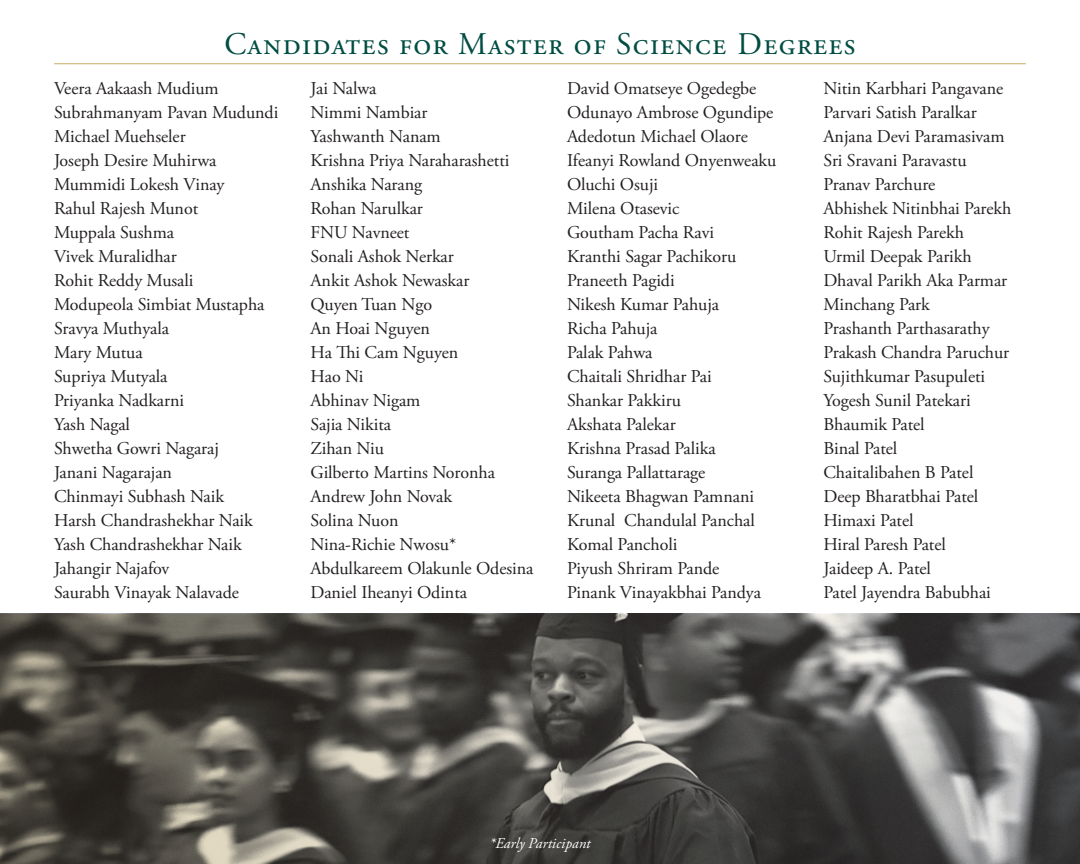
<style>
.page{position:relative;width:1080px;height:864px;background:#fff}
.page>*{position:absolute;margin:0;border:0;box-sizing:border-box;transform-origin:0 0}
.Headers{font:31.5px "Adobe Garamond Pro";letter-spacing:.04em;color:#004d42}
.Degree_heads_-_green{font:18px "Adobe Garamond Pro";letter-spacing:-.015em;color:#231f20}
.t1{font:italic 15px "Adobe Garamond Pro";color:#fff}
</style>
<div class="page">
<svg style="left:0;top:614px;width:1080px;height:250px;background:#54524e"></svg>
<hr style="left:54px;top:63px;width:972px;height:1px;background:#ccb576">
<p class="Headers" style="left:224px;top:25px;width:633px">Candidates for Master of Science Degrees</p>
<p class="Degree_heads_-_green" style="left:54px;top:78px;width:166px">Veera Aakaash Mudium</p>
<p class="Degree_heads_-_green" style="left:54px;top:102px;width:226px">Subrahmanyam Pavan Mudundi</p>
<p class="Degree_heads_-_green" style="left:54px;top:126px;width:133px">Michael Muehseler</p>
<p class="Degree_heads_-_green" style="left:54px;top:150px;width:164px">Joseph Desire Muhirwa</p>
<p class="Degree_heads_-_green" style="left:54px;top:174px;width:172px">Mummidi Lokesh Vinay</p>
<p class="Degree_heads_-_green" style="left:54px;top:198px;width:146px">Rahul Rajesh Munot</p>
<p class="Degree_heads_-_green" style="left:54px;top:222px;width:122px">Muppala Sushma</p>
<p class="Degree_heads_-_green" style="left:54px;top:246px;width:124px">Vivek Muralidhar</p>
<p class="Degree_heads_-_green" style="left:54px;top:270px;width:141px">Rohit Reddy Musali</p>
<p class="Degree_heads_-_green" style="left:54px;top:294px;width:212px">Modupeola Simbiat Mustapha</p>
<p class="Degree_heads_-_green" style="left:54px;top:318px;width:117px">Sravya Muthyala</p>
<p class="Degree_heads_-_green" style="left:54px;top:342px;width:90px">Mary Mutua</p>
<p class="Degree_heads_-_green" style="left:54px;top:366px;width:115px">Supriya Mutyala</p>
<p class="Degree_heads_-_green" style="left:54px;top:390px;width:132px">Priyanka Nadkarni</p>
<p class="Degree_heads_-_green" style="left:54px;top:414px;width:78px">Yash Nagal</p>
<p class="Degree_heads_-_green" style="left:54px;top:438px;width:167px">Shwetha Gowri Nagaraj</p>
<p class="Degree_heads_-_green" style="left:54px;top:462px;width:120px">Janani Nagarajan</p>
<p class="Degree_heads_-_green" style="left:54px;top:486px;width:172px">Chinmayi Subhash Naik</p>
<p class="Degree_heads_-_green" style="left:54px;top:510px;width:201px">Harsh Chandrashekhar Naik</p>
<p class="Degree_heads_-_green" style="left:54px;top:534px;width:190px">Yash Chandrashekhar Naik</p>
<p class="Degree_heads_-_green" style="left:54px;top:558px;width:117px">Jahangir Najafov</p>
<p class="Degree_heads_-_green" style="left:54px;top:582px;width:187px">Saurabh Vinayak Nalavade</p>
<p class="Degree_heads_-_green" style="left:310px;top:78px;width:68px">Jai Nalwa</p>
<p class="Degree_heads_-_green" style="left:310px;top:102px;width:118px">Nimmi Nambiar</p>
<p class="Degree_heads_-_green" style="left:310px;top:126px;width:132px">Yashwanth Nanam</p>
<p class="Degree_heads_-_green" style="left:310px;top:150px;width:200px">Krishna Priya Naraharashetti</p>
<p class="Degree_heads_-_green" style="left:310px;top:174px;width:113px">Anshika Narang</p>
<p class="Degree_heads_-_green" style="left:310px;top:198px;width:114px">Rohan Narulkar</p>
<p class="Degree_heads_-_green" style="left:310px;top:222px;width:100px">FNU Navneet</p>
<p class="Degree_heads_-_green" style="left:310px;top:246px;width:145px">Sonali Ashok Nerkar</p>
<p class="Degree_heads_-_green" style="left:310px;top:270px;width:160px">Ankit Ashok Newaskar</p>
<p class="Degree_heads_-_green" style="left:310px;top:294px;width:123px">Quyen Tuan Ngo</p>
<p class="Degree_heads_-_green" style="left:310px;top:318px;width:121px">An Hoai Nguyen</p>
<p class="Degree_heads_-_green" style="left:310px;top:342px;width:149px">Ha Thi Cam Nguyen</p>
<p class="Degree_heads_-_green" style="left:310px;top:366px;width:54px">Hao Ni</p>
<p class="Degree_heads_-_green" style="left:310px;top:390px;width:111px">Abhinav Nigam</p>
<p class="Degree_heads_-_green" style="left:310px;top:414px;width:82px">Sajia Nikita</p>
<p class="Degree_heads_-_green" style="left:310px;top:438px;width:75px">Zihan Niu</p>
<p class="Degree_heads_-_green" style="left:310px;top:462px;width:186px">Gilberto Martins Noronha</p>
<p class="Degree_heads_-_green" style="left:310px;top:486px;width:144px">Andrew John Novak</p>
<p class="Degree_heads_-_green" style="left:310px;top:510px;width:90px">Solina Nuon</p>
<p class="Degree_heads_-_green" style="left:310px;top:534px;width:147px">Nina-Richie Nwosu*</p>
<p class="Degree_heads_-_green" style="left:310px;top:558px;width:225px">Abdulkareem Olakunle Odesina</p>
<p class="Degree_heads_-_green" style="left:310px;top:582px;width:158px">Daniel Iheanyi Odinta</p>
<p class="Degree_heads_-_green" style="left:567px;top:78px;width:191px">David Omatseye Ogedegbe</p>
<p class="Degree_heads_-_green" style="left:567px;top:102px;width:208px">Odunayo Ambrose Ogundipe</p>
<p class="Degree_heads_-_green" style="left:567px;top:126px;width:182px">Adedotun Michael Olaore</p>
<p class="Degree_heads_-_green" style="left:567px;top:150px;width:211px">Ifeanyi Rowland Onyenweaku</p>
<p class="Degree_heads_-_green" style="left:567px;top:174px;width:93px">Oluchi Osuji</p>
<p class="Degree_heads_-_green" style="left:567px;top:198px;width:114px">Milena Otasevic</p>
<p class="Degree_heads_-_green" style="left:567px;top:222px;width:149px">Goutham Pacha Ravi</p>
<p class="Degree_heads_-_green" style="left:567px;top:246px;width:171px">Kranthi Sagar Pachikoru</p>
<p class="Degree_heads_-_green" style="left:567px;top:270px;width:109px">Praneeth Pagidi</p>
<p class="Degree_heads_-_green" style="left:567px;top:294px;width:154px">Nikesh Kumar Pahuja</p>
<p class="Degree_heads_-_green" style="left:567px;top:318px;width:92px">Richa Pahuja</p>
<p class="Degree_heads_-_green" style="left:567px;top:342px;width:87px">Palak Pahwa</p>
<p class="Degree_heads_-_green" style="left:567px;top:366px;width:146px">Chaitali Shridhar Pai</p>
<p class="Degree_heads_-_green" style="left:567px;top:390px;width:115px">Shankar Pakkiru</p>
<p class="Degree_heads_-_green" style="left:567px;top:414px;width:110px">Akshata Palekar</p>
<p class="Degree_heads_-_green" style="left:567px;top:438px;width:150px">Krishna Prasad Palika</p>
<p class="Degree_heads_-_green" style="left:567px;top:462px;width:140px">Suranga Pallattarage</p>
<p class="Degree_heads_-_green" style="left:567px;top:486px;width:189px">Nikeeta Bhagwan Pamnani</p>
<p class="Degree_heads_-_green" style="left:567px;top:510px;width:189px">Krunal Chandulal Panchal</p>
<p class="Degree_heads_-_green" style="left:567px;top:534px;width:112px">Komal Pancholi</p>
<p class="Degree_heads_-_green" style="left:567px;top:558px;width:154px">Piyush Shriram Pande</p>
<p class="Degree_heads_-_green" style="left:567px;top:582px;width:196px">Pinank Vinayakbhai Pandya</p>
<p class="Degree_heads_-_green" style="left:824px;top:78px;width:181px">Nitin Karbhari Pangavane</p>
<p class="Degree_heads_-_green" style="left:824px;top:102px;width:155px">Parvari Satish Paralkar</p>
<p class="Degree_heads_-_green" style="left:824px;top:126px;width:183px">Anjana Devi Paramasivam</p>
<p class="Degree_heads_-_green" style="left:824px;top:150px;width:145px">Sri Sravani Paravastu</p>
<p class="Degree_heads_-_green" style="left:824px;top:174px;width:113px">Pranav Parchure</p>
<p class="Degree_heads_-_green" style="left:824px;top:198px;width:189px">Abhishek Nitinbhai Parekh</p>
<p class="Degree_heads_-_green" style="left:824px;top:222px;width:142px">Rohit Rajesh Parekh</p>
<p class="Degree_heads_-_green" style="left:824px;top:246px;width:150px">Urmil Deepak Parikh</p>
<p class="Degree_heads_-_green" style="left:824px;top:270px;width:185px">Dhaval Parikh Aka Parmar</p>
<p class="Degree_heads_-_green" style="left:824px;top:294px;width:108px">Minchang Park</p>
<p class="Degree_heads_-_green" style="left:824px;top:318px;width:168px">Prashanth Parthasarathy</p>
<p class="Degree_heads_-_green" style="left:824px;top:342px;width:187px">Prakash Chandra Paruchur</p>
<p class="Degree_heads_-_green" style="left:824px;top:366px;width:163px">Sujithkumar Pasupuleti</p>
<p class="Degree_heads_-_green" style="left:824px;top:390px;width:149px">Yogesh Sunil Patekari</p>
<p class="Degree_heads_-_green" style="left:824px;top:414px;width:103px">Bhaumik Patel</p>
<p class="Degree_heads_-_green" style="left:824px;top:438px;width:75px">Binal Patel</p>
<p class="Degree_heads_-_green" style="left:824px;top:462px;width:151px">Chaitalibahen B Patel</p>
<p class="Degree_heads_-_green" style="left:824px;top:486px;width:156px">Deep Bharatbhai Patel</p>
<p class="Degree_heads_-_green" style="left:824px;top:510px;width:92px">Himaxi Patel</p>
<p class="Degree_heads_-_green" style="left:824px;top:534px;width:124px">Hiral Paresh Patel</p>
<p class="Degree_heads_-_green" style="left:824px;top:558px;width:109px">Jaideep A. Patel</p>
<p class="Degree_heads_-_green" style="left:824px;top:582px;width:169px">Patel Jayendra Babubhai</p>
<p class="t1" style="left:489px;top:834px;width:103px">*Early Participant</p>
</div>
